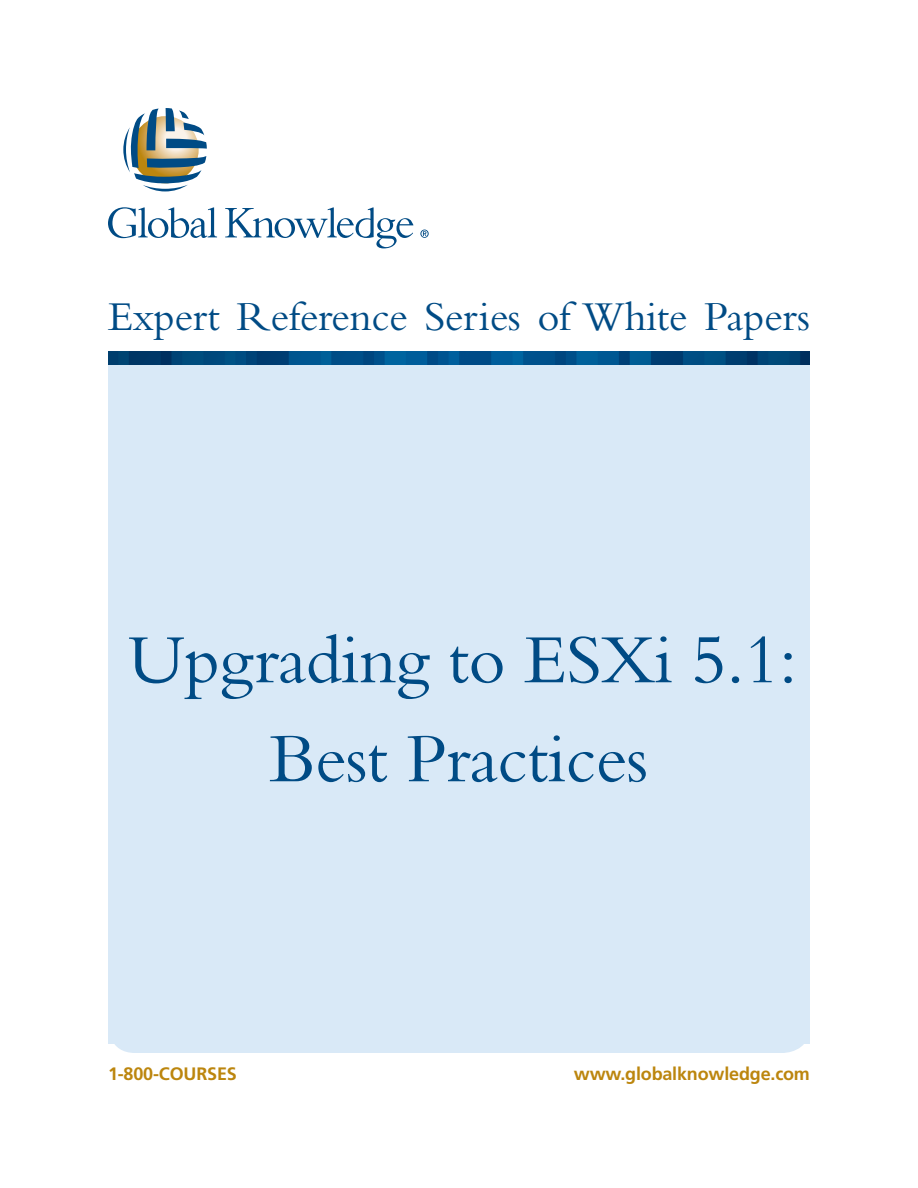
<style>
.page{position:relative;width:918px;height:1188px;background:#fff}
.page>*{position:absolute;margin:0;border:0;box-sizing:border-box;transform-origin:0 0}
.t1{font:72px/99px "Bembo";letter-spacing:-.01em;color:#004b85;text-align:center}
.t2{font:42.75px "Bembo";letter-spacing:-.01em;color:#004b85}
.t3{font:700 18px "Frutiger";letter-spacing:-.01em;color:#bc860e}
</style>
<div class="page">
<svg style="left:108px;top:207px;width:109px;height:31px"></svg>
<svg style="left:225px;top:207px;width:188px;height:41px"></svg>
<svg style="left:123px;top:108px;width:84px;height:83px"></svg>
<svg style="left:420px;top:230px;width:9px;height:8px"></svg>
<img style="left:108px;top:351px;width:702px;height:13px">
<div style="left:108px;top:365px;width:702px;height:678px;background:#d9e9f7"></div>
<h2 class="t2" style="left:108px;top:291px;width:703px">Expert Reference Series of White Papers</h2>
<h1 class="t1" style="left:128px;top:609px;width:671px">Upgrading to ESXi 5.1:<br>Best Practices</h1>
<p class="t3" style="left:108px;top:1063px;width:130px">1-800-COURSES</p>
<p class="t3" style="left:574px;top:1063px;width:238px">www.globalknowledge.com</p>
</div>
